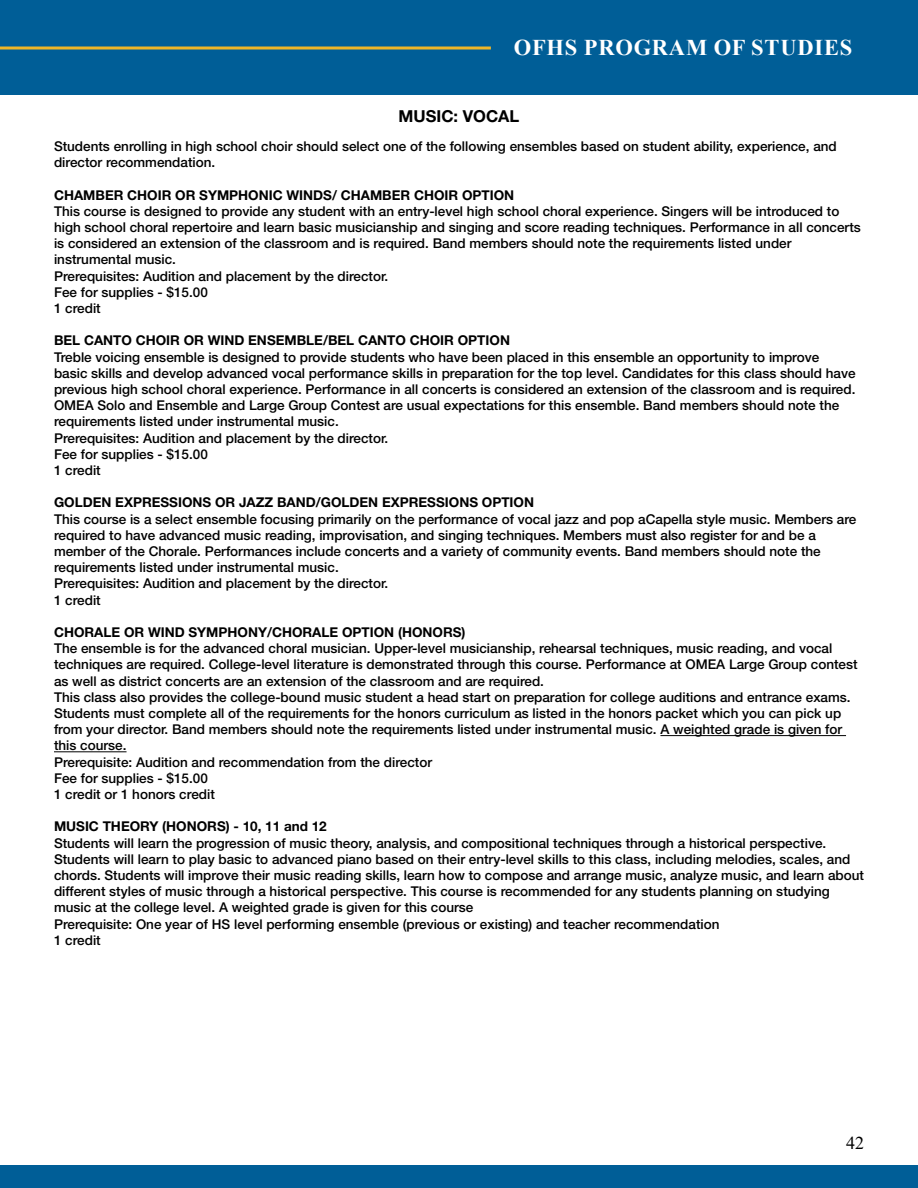
<style>
.page{position:relative;width:918px;height:1188px;background:#fff}
.page>*{position:absolute;margin:0;border:0;box-sizing:border-box;transform-origin:0 0}
.t1{font:700 22.5px "Times New Roman";letter-spacing:.035em;color:#fff}
.t2{font:18px "Times New Roman";color:#000}
.t3{font:700 16.5px "Helvetica Neue LT Std";color:#000}
.t4{font:500 13.5px/16.2px "Helvetica Neue LT Std";color:#000}
.t5{font:700 13.5px "Helvetica Neue LT Std";color:#000}
</style>
<div class="page">
<div style="left:0;top:0;width:918px;height:94px;background:#005e97"></div>
<svg style="left:0;top:46px;width:491px;height:4px;background:#b29f43"></svg>
<div style="left:0;top:1165px;width:918px;height:23px;background:#005e97"></div>
<hr style="left:660px;top:735px;width:186px;height:1px;background:#000">
<hr style="left:54px;top:751px;width:73px;height:1px;background:#000">
<h1 class="t1" style="left:514px;top:31px;width:340px">OFHS PROGRAM OF STUDIES</h1>
<p class="t3" style="left:399px;top:106px;width:122px">MUSIC: VOCAL</p>
<p class="t4" style="left:54px;top:138px;width:784px">Students enrolling in high school choir should select one of the following ensembles based on student ability, experience, and director recommendation.</p>
<p class="t5" style="left:54px;top:186px;width:462px">CHAMBER CHOIR OR SYMPHONIC WINDS/ CHAMBER CHOIR OPTION</p>
<p class="t4" style="left:54px;top:203px;width:808px">This course is designed to provide any student with an entry-level high school choral experience. Singers will be introduced to high school choral repertoire and learn basic musicianship and singing and score reading techniques. Performance in all concerts is considered an extension of the classroom and is required. Band members should note the requirements listed under instrumental music.<br>Prerequisites: Audition and placement by the director.<br>Fee for supplies - $15.00<br>1 credit</p>
<p class="t5" style="left:54px;top:332px;width:458px">BEL CANTO CHOIR OR WIND ENSEMBLE/BEL CANTO CHOIR OPTION</p>
<p class="t4" style="left:54px;top:349px;width:803px">Treble voicing ensemble is designed to provide students who have been placed in this ensemble an opportunity to improve basic skills and develop advanced vocal performance skills in preparation for the top level. Candidates for this class should have previous high school choral experience. Performance in all concerts is considered an extension of the classroom and is required.<br>OMEA Solo and Ensemble and Large Group Contest are usual expectations for this ensemble. Band members should note the requirements listed under instrumental music.<br>Prerequisites: Audition and placement by the director.<br>Fee for supplies - $15.00<br>1 credit</p>
<p class="t5" style="left:54px;top:494px;width:482px">GOLDEN EXPRESSIONS OR JAZZ BAND/GOLDEN EXPRESSIONS OPTION</p>
<p class="t4" style="left:54px;top:511px;width:804px">This course is a select ensemble focusing primarily on the performance of vocal jazz and pop aCapella style music. Members are required to have advanced music reading, improvisation, and singing techniques. Members must also register for and be a member of the Chorale. Performances include concerts and a variety of community events. Band members should note the requirements listed under instrumental music.<br>Prerequisites: Audition and placement by the director.<br>1 credit</p>
<p class="t5" style="left:54px;top:624px;width:413px">CHORALE OR WIND SYMPHONY/CHORALE OPTION (HONORS)</p>
<p class="t4" style="left:54px;top:640px;width:805px">The ensemble is for the advanced choral musician. Upper-level musicianship, rehearsal techniques, music reading, and vocal techniques are required. College-level literature is demonstrated through this course. Performance at OMEA Large Group contest as well as district concerts are an extension of the classroom and are required.<br>This class also provides the college-bound music student a head start on preparation for college auditions and entrance exams.<br>Students must complete all of the requirements for the honors curriculum as listed in the honors packet which you can pick up from your director. Band members should note the requirements listed under instrumental music. A weighted grade is given for this course.<br>Prerequisite: Audition and recommendation from the director<br>Fee for supplies - $15.00<br>1 credit or 1 honors credit</p>
<p class="t5" style="left:54px;top:818px;width:274px">MUSIC THEORY (HONORS) - 10, 11 and 12</p>
<p class="t4" style="left:54px;top:835px;width:812px">Students will learn the progression of music theory, analysis, and compositional techniques through a historical perspective.<br>Students will learn to play basic to advanced piano based on their entry-level skills to this class, including melodies, scales, and chords. Students will improve their music reading skills, learn how to compose and arrange music, analyze music, and learn about different styles of music through a historical perspective. This course is recommended for any students planning on studying music at the college level. A weighted grade is given for this course<br>Prerequisite: One year of HS level performing ensemble (previous or existing) and teacher recommendation<br>1 credit</p>
<h2 class="t2" style="left:846px;top:1130px;width:19px">42</h2>
</div>
